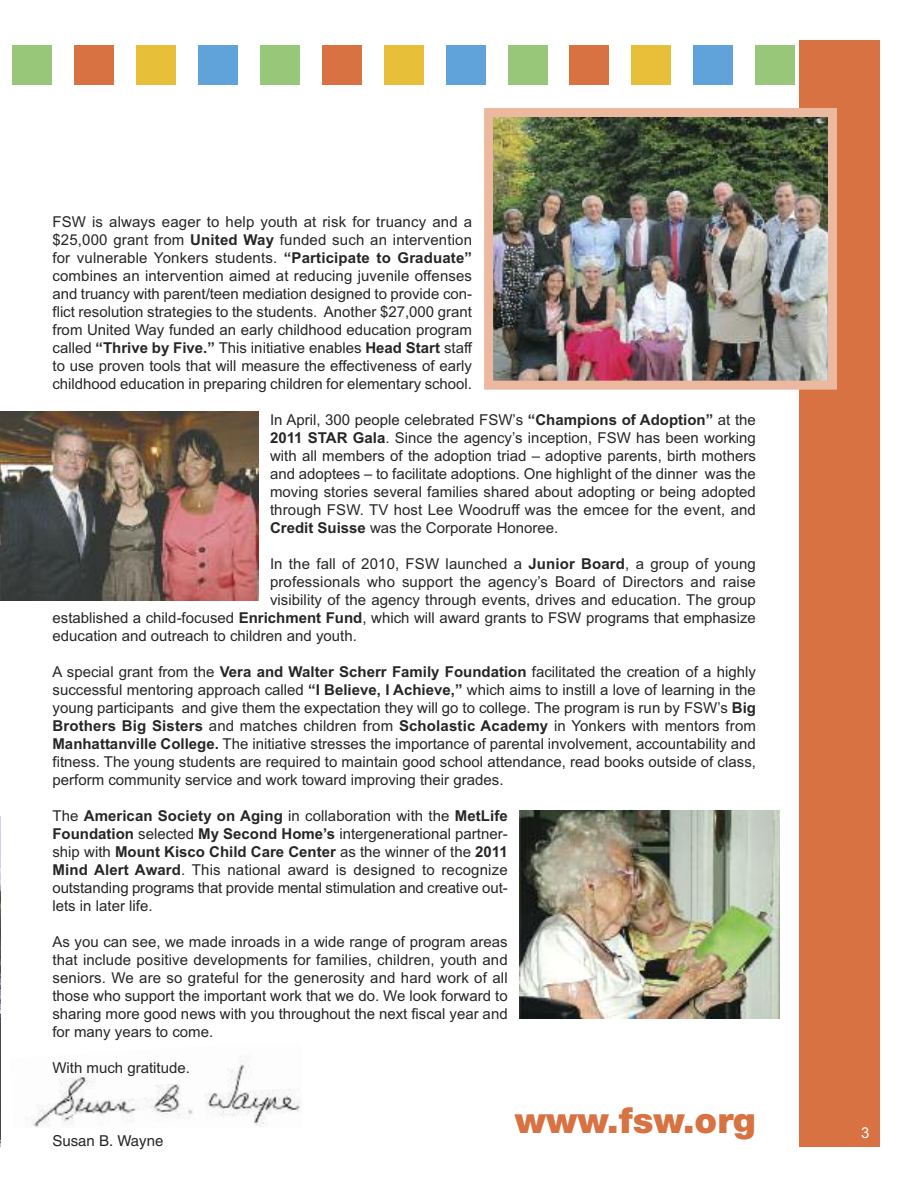
<style>
.page{position:relative;width:918px;height:1188px;background:#fff}
.page>*{position:absolute;margin:0;border:0;box-sizing:border-box;transform-origin:0 0}
.t1{font:54px "Zapf Dingbats";color:#99c779}
.t2{font:900 36px "Helvetica Neue";color:#d87242}
.t3{font:15px/18px "Arial";color:#272627;text-align:justify}
.t4{font:15px "Helvetica";color:#272627}
.t5{font:15px "Arial";color:#fff}
.s1{color:#d87242}
.s2{color:#e8bf38}
.s3{color:#60a3db}
.s4{font-weight:700}
</style>
<div class="page">
<div style="left:800px;top:40px;width:80px;height:1107px;background:#d87242"></div>
<img style="left:25px;top:1056px;width:277px;height:71px">
<img style="left:0;top:817px;width:1px;height:330px">
<img style="left:0;top:412px;width:258px;height:189px">
<img style="left:494px;top:118px;width:333px;height:262px">
<div style="left:484px;top:108px;width:353px;height:282px;border:9px solid #ecb9a0"></div>
<img style="left:520px;top:810px;width:260px;height:208px">
<h1 class="t1" style="left:12px;top:28px;width:785px">■<span class="s1">■</span><span class="s2">■</span><span class="s3">■</span>■<span class="s1">■</span><span class="s2">■</span><span class="s3">■</span>■<span class="s1">■</span><span class="s2">■</span><span class="s3">■</span>■</h1>
<p class="t3" style="left:52px;top:213px;width:421px">FSW is always eager to help youth at risk for truancy and a $25,000 grant from <span class="s4">United Way</span> funded such an intervention for vulnerable Yonkers students. <span class="s4">“Participate to Graduate” </span>combines an intervention aimed at reducing juvenile offenses and truancy with parent/teen mediation designed to provide con&shy;flict resolution strategies to the students. Another $27,000 grant from United Way funded an early childhood education program called <span class="s4">“Thrive by Five.”</span> This initiative enables <span class="s4">Head Start</span> staff to use proven tools that will measure the effectiveness of early childhood education in preparing children for elementary school.</p>
<p class="t3" style="left:270px;top:411px;width:487px">In April, 300 people celebrated FSW’s <span class="s4">“Champions of Adoption”</span> at the <span class="s4">2011 STAR Gala</span>. Since the agency’s inception, FSW has been working with all members of the adoption triad – adoptive parents, birth mothers and adoptees – to facilitate adoptions. One highlight of the dinner was the moving stories several families shared about adopting or being adopted through FSW. TV host Lee Woodruff was the emcee for the event, and <span class="s4">Credit Suisse</span> was the Corporate Honoree.</p>
<p class="t3" style="left:270px;top:555px;width:487px">In the fall of 2010, FSW launched a <span class="s4">Junior Board</span>, a group of young</p>
<p class="t3" style="left:270px;top:573px;width:487px">professionals who support the agency’s Board of Directors and raise</p>
<p class="t3" style="left:270px;top:591px;width:487px">visibility of the agency through events, drives and education. The group</p>
<p class="t3" style="left:53px;top:609px;width:705px">established a child-focused <span class="s4">Enrichment Fund</span>, which will award grants to FSW programs that emphasize</p>
<p class="t3" style="left:53px;top:627px;width:306px">education and outreach to children and youth.</p>
<p class="t3" style="left:53px;top:663px;width:705px">A special grant from the <span class="s4">Vera and Walter Scherr Family Foundation</span> facilitated the creation of a highly successful mentoring approach called <span class="s4">“I Believe, I Achieve,”</span> which aims to instill a love of learning in the young participants and give them the expectation they will go to college. The program is run by FSW’s <span class="s4">Big Brothers Big Sisters</span> and matches children from <span class="s4">Scholastic Academy</span> in Yonkers with mentors from <span class="s4">Manhattanville College.</span> The initiative stresses the importance of parental involvement, accountability and fitness. The young students are required to maintain good school attendance, read books outside of class, perform community service and work toward improving their grades.</p>
<p class="t3" style="left:52px;top:807px;width:457px">The <span class="s4">American Society on Aging</span> in collaboration with the <span class="s4">MetLife Foundation</span> selected <span class="s4">My Second Home’s</span> intergenerational partner&shy;ship with <span class="s4">Mount Kisco Child Care Center</span> as the winner of the <span class="s4">2011<br>Mind Alert Award</span>. This national award is designed to recognize outstanding programs that provide mental stimulation and creative out&shy;lets in later life.</p>
<p class="t3" style="left:52px;top:933px;width:457px">As you can see, we made inroads in a wide range of program areas that include positive developments for families, children, youth and seniors. We are so grateful for the generosity and hard work of all those who support the important work that we do. We look forward to sharing more good news with you throughout the next fiscal year and for many years to come.</p>
<p class="t3" style="left:52px;top:1059px;width:139px">With much gratitude.</p>
<p class="t4" style="left:52px;top:1136px;width:113px">Susan B. Wayne</p>
<h2 class="t2" style="left:515px;top:1107px;width:243px">www.fsw.org</h2>
<p class="t5" style="left:861px;top:1124px;width:10px">3</p>
</div>
